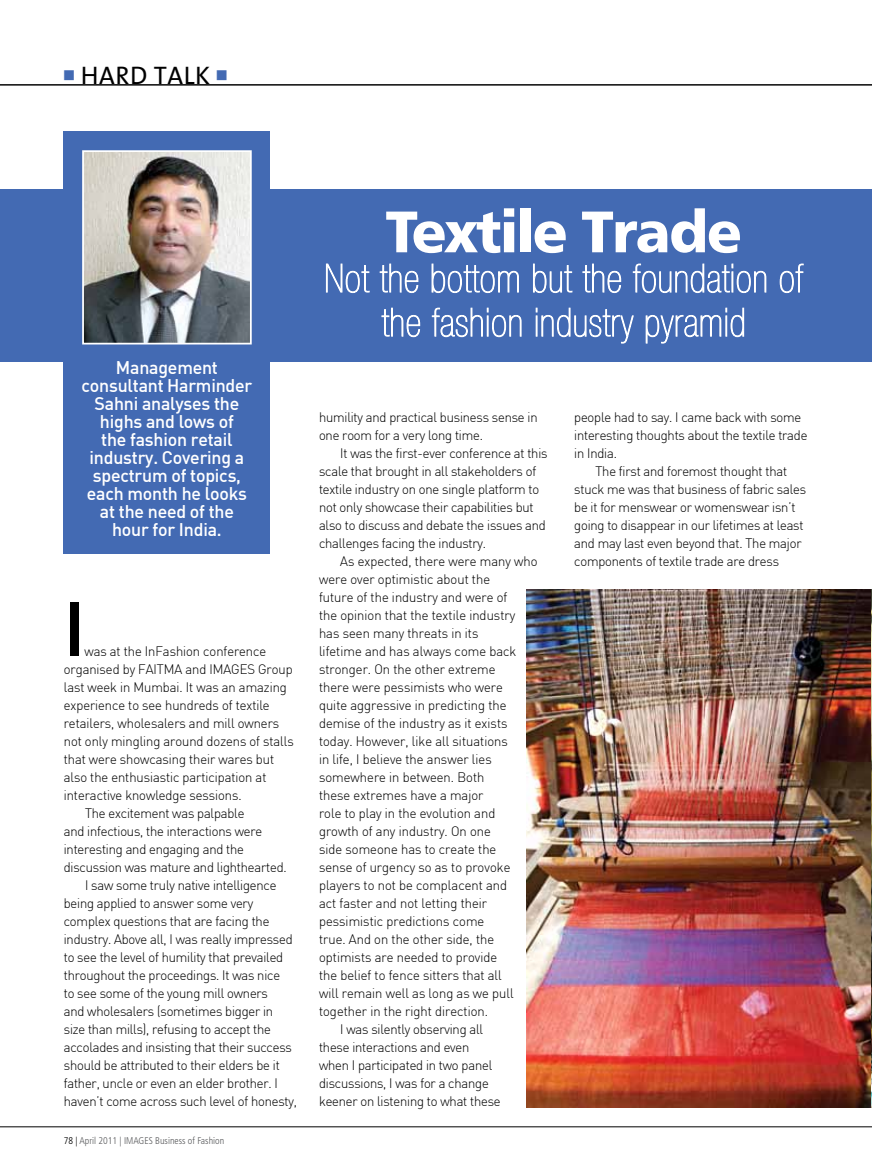
<style>
.page{position:relative;width:872px;height:1170px;background:#fff}
.page>*{position:absolute;margin:0;border:0;box-sizing:border-box;transform-origin:0 0}
.t1{font:500 75px "Sapient Sans";color:#000}
.t2{font:58.65px "Humanist 777 BT Black B";letter-spacing:-.035em;color:#fff}
.t3{font:25.5px "Slo The Mix";letter-spacing:.02em;color:#000}
.t4{font:500 18px/18px "Sapient Sans";letter-spacing:-.01em;color:#fff;text-align:center}
.t5{font:300 13.5px/18px "Sapient Sans";letter-spacing:-.01em;color:#000}
.t6{font:300 condensed 9.75px "Frutiger";color:#58595b}
.s1{font-family:"Eden Mills";font-size:22.5px;color:#436ab3}
.s2{color:#000}
</style>
<div class="page">
<div style="left:0;top:189px;width:872px;height:172px;background:#436ab3"></div>
<svg style="left:325px;top:263px;width:45px;height:30px"></svg>
<svg style="left:379px;top:263px;width:40px;height:30px"></svg>
<svg style="left:431px;top:263px;width:88px;height:30px"></svg>
<svg style="left:533px;top:263px;width:40px;height:30px"></svg>
<svg style="left:582px;top:263px;width:39px;height:30px"></svg>
<svg style="left:632px;top:263px;width:135px;height:30px"></svg>
<svg style="left:779px;top:263px;width:25px;height:30px"></svg>
<svg style="left:381px;top:307px;width:40px;height:31px"></svg>
<svg style="left:431px;top:307px;width:91px;height:31px"></svg>
<svg style="left:536px;top:307px;width:98px;height:37px"></svg>
<svg style="left:645px;top:307px;width:99px;height:37px"></svg>
<div style="left:64px;top:131px;width:206px;height:423px;background:#436ab3"></div>
<img style="left:85px;top:153px;width:164px;height:188px">
<div style="left:82px;top:150px;width:170px;height:194px;border:2px solid #fff"></div>
<hr style="left:0;top:85px;width:872px;height:1px;background:#000">
<hr style="left:0;top:1126px;width:872px;height:1px;background:#000">
<img style="left:526px;top:589px;width:345px;height:518px">
<img style="left:871px;top:589px;width:1px;height:518px">
<h3 class="t3" style="left:64px;top:54px;width:165px"><span class="s1">•</span> HarD TALK <span class="s1">•</span></h3>
<h2 class="t2" style="left:385px;top:194px;width:357px">Textile Trade</h2>
<h3 class="t4" style="left:82px;top:357px;width:172px">Management consultant Harminder<br>Sahni analyses the highs and lows of<br>the fashion retail industry. Covering a spectrum of topics, each month he looks at the need of the hour for India.</h3>
<h1 class="t1" style="left:64px;top:581px;width:23px">I</h1>
<p class="t5" style="left:84px;top:642px;width:183px">was at the InFashion conference</p>
<p class="t5" style="left:64px;top:660px;width:230px">organised by FAITMA and IMAGES Group</p>
<p class="t5" style="left:64px;top:678px;width:224px">last week in Mumbai. It was an amazing</p>
<p class="t5" style="left:64px;top:696px;width:207px">experience to see hundreds of textile</p>
<p class="t5" style="left:64px;top:714px;width:217px">retailers, wholesalers and mill owners</p>
<p class="t5" style="left:64px;top:732px;width:231px">not only mingling around dozens of stalls</p>
<p class="t5" style="left:64px;top:749px;width:212px">that were showcasing their wares but</p>
<p class="t5" style="left:64px;top:767px;width:204px">also the enthusiastic participation at</p>
<p class="t5" style="left:64px;top:785px;width:179px">interactive knowledge sessions.</p>
<p class="t5" style="left:85px;top:803px;width:161px">The excitement was palpable</p>
<p class="t5" style="left:64px;top:821px;width:200px">and infectious, the interactions were</p>
<p class="t5" style="left:64px;top:839px;width:182px">interesting and engaging and the</p>
<p class="t5" style="left:64px;top:857px;width:224px">discussion was mature and lighthearted.</p>
<p class="t5" style="left:85px;top:875px;width:193px">I saw some truly native intelligence</p>
<p class="t5" style="left:64px;top:893px;width:191px">being applied to answer some very</p>
<p class="t5" style="left:64px;top:911px;width:207px">complex questions that are facing the</p>
<p class="t5" style="left:64px;top:929px;width:230px">industry. Above all, I was really impressed</p>
<p class="t5" style="left:64px;top:947px;width:221px">to see the level of humility that prevailed</p>
<p class="t5" style="left:64px;top:965px;width:218px">throughout the proceedings. It was nice</p>
<p class="t5" style="left:64px;top:983px;width:206px">to see some of the young mill owners</p>
<p class="t5" style="left:64px;top:1001px;width:211px">and wholesalers (sometimes bigger in</p>
<p class="t5" style="left:64px;top:1019px;width:209px">size than mills), refusing to accept the</p>
<p class="t5" style="left:64px;top:1037px;width:230px">accolades and insisting that their success</p>
<p class="t5" style="left:64px;top:1055px;width:217px">should be attributed to their elders be it</p>
<p class="t5" style="left:64px;top:1073px;width:215px">father, uncle or even an elder brother. I</p>
<p class="t5" style="left:64px;top:1091px;width:235px">haven’t come across such level of honesty,</p>
<p class="t6" style="left:64px;top:1135px;width:162px"><span class="s2">78 |</span> April 2011 | IMAGES Business of Fashion</p>
<p class="t5" style="left:319px;top:408px;width:220px">humility and practical business sense in one room for a very long time.</p>
<p class="t5" style="left:319px;top:444px;width:230px;text-indent:21px">It was the first-ever conference at this scale that brought in all stakeholders of textile industry on one single platform to not only showcase their capabilities but also to discuss and debate the issues and challenges facing the industry.</p>
<p class="t5" style="left:340px;top:551px;width:199px">As expected, there were many who</p>
<p class="t5" style="left:319px;top:569px;width:173px">were over optimistic about the</p>
<p class="t5" style="left:319px;top:587px;width:190px">future of the industry and were of</p>
<p class="t5" style="left:319px;top:605px;width:198px">the opinion that the textile industry</p>
<p class="t5" style="left:319px;top:623px;width:161px">has seen many threats in its</p>
<p class="t5" style="left:319px;top:641px;width:199px">lifetime and has always come back</p>
<p class="t5" style="left:319px;top:659px;width:178px">stronger. On the other extreme</p>
<p class="t5" style="left:319px;top:677px;width:185px">there were pessimists who were</p>
<p class="t5" style="left:319px;top:695px;width:189px">quite aggressive in predicting the</p>
<p class="t5" style="left:319px;top:713px;width:190px">demise of the industry as it exists</p>
<p class="t5" style="left:319px;top:731px;width:190px">today. However, like all situations</p>
<p class="t5" style="left:319px;top:749px;width:174px">in life, I believe the answer lies</p>
<p class="t5" style="left:319px;top:767px;width:167px">somewhere in between. Both</p>
<p class="t5" style="left:319px;top:785px;width:166px">these extremes have a major</p>
<p class="t5" style="left:319px;top:803px;width:178px">role to play in the evolution and</p>
<p class="t5" style="left:319px;top:821px;width:173px">growth of any industry. On one</p>
<p class="t5" style="left:319px;top:839px;width:179px">side someone has to create the</p>
<p class="t5" style="left:319px;top:857px;width:193px">sense of urgency so as to provoke</p>
<p class="t5" style="left:319px;top:875px;width:190px">players to not be complacent and</p>
<p class="t5" style="left:319px;top:893px;width:170px">act faster and not letting their</p>
<p class="t5" style="left:319px;top:911px;width:167px">pessimistic predictions come</p>
<p class="t5" style="left:319px;top:929px;width:177px">true. And on the other side, the</p>
<p class="t5" style="left:319px;top:947px;width:180px">optimists are needed to provide</p>
<p class="t5" style="left:319px;top:965px;width:184px">the belief to fence sitters that all</p>
<p class="t5" style="left:319px;top:983px;width:196px">will remain well as long as we pull</p>
<p class="t5" style="left:319px;top:1001px;width:171px">together in the right direction.</p>
<p class="t5" style="left:340px;top:1019px;width:144px">I was silently observing all</p>
<p class="t5" style="left:319px;top:1037px;width:152px">these interactions and even</p>
<p class="t5" style="left:319px;top:1055px;width:175px">when I participated in two panel</p>
<p class="t5" style="left:319px;top:1073px;width:171px">discussions, I was for a change</p>
<p class="t5" style="left:319px;top:1091px;width:183px">keener on listening to what these</p>
<p class="t5" style="left:574px;top:408px;width:228px">people had to say. I came back with some</p>
<p class="t5" style="left:574px;top:426px;width:235px">interesting thoughts about the textile trade</p>
<p class="t5" style="left:574px;top:444px;width:44px">in India.</p>
<p class="t5" style="left:595px;top:462px;width:193px">The first and foremost thought that</p>
<p class="t5" style="left:574px;top:480px;width:233px">stuck me was that business of fabric sales</p>
<p class="t5" style="left:574px;top:498px;width:223px">be it for menswear or womenswear isn’t</p>
<p class="t5" style="left:574px;top:515px;width:231px">going to disappear in our lifetimes at least</p>
<p class="t5" style="left:574px;top:533px;width:229px">and may last even beyond that. The major</p>
<p class="t5" style="left:574px;top:551px;width:206px">components of textile trade are dress</p>
</div>
